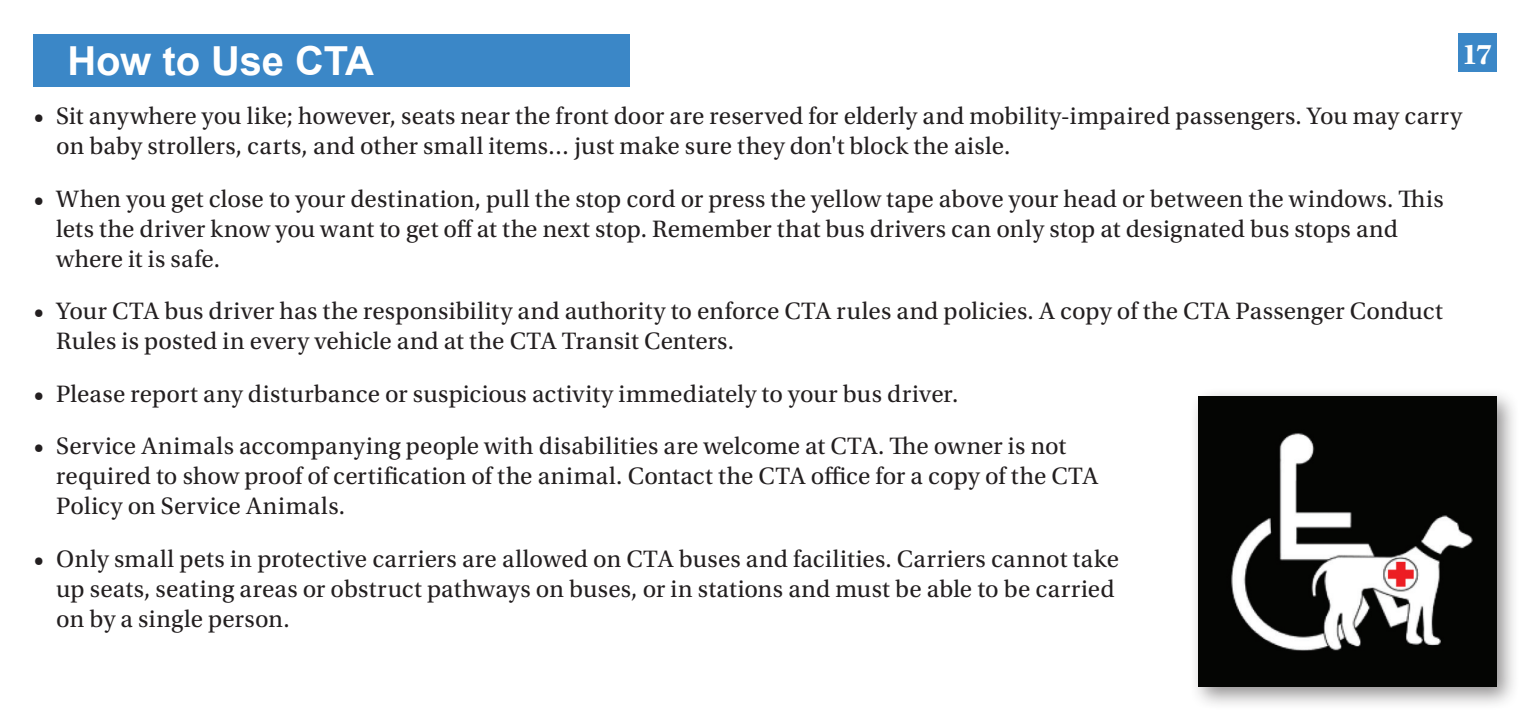
<style>
.page{position:relative;width:1530px;height:720px;background:#fff}
.page>*{position:absolute;margin:0;border:0;box-sizing:border-box;transform-origin:0 0}
.t1{font:700 40px "Arial";letter-spacing:-.005em;color:#fff}
.t2{font:700 30px "Utopia Std";color:#fff}
.t3{font:25px/30px "Utopia Std";letter-spacing:.01em;color:#231f20}
</style>
<div class="page">
<div style="left:1458px;top:34px;width:38px;height:38px;background:#3b87c7"></div>
<div style="left:34px;top:34px;width:596px;height:52px;background:#3b87c7"></div>
<div style="left:1189px;top:387px;width:332px;height:324px;background:#231f20;opacity:.5"></div>
<img style="left:1199px;top:396px;width:297px;height:290px">
<h1 class="t1" style="left:68px;top:32px;width:308px">How to Use CTA</h1>
<p class="t2" style="left:1462px;top:37px;width:31px">17</p>
<p class="t3" style="left:56px;top:102px;width:1408px;text-indent:-22px">• Sit anywhere you like; however, seats near the front door are reserved for elderly and mobility-impaired passengers. You may carry on baby strollers, carts, and other small items… just make sure they don't block the aisle.</p>
<p class="t3" style="left:56px;top:184px;width:1389px;text-indent:-22px">• When you get close to your destination, pull the stop cord or press the yellow tape above your head or between the windows. This lets the driver know you want to get off at the next stop. Remember that bus drivers can only stop at designated bus stops and where it is safe.</p>
<p class="t3" style="left:56px;top:297px;width:1388px;text-indent:-22px">• Your CTA bus driver has the responsibility and authority to enforce CTA rules and policies. A copy of the CTA Passenger Conduct<br>Rules is posted in every vehicle and at the CTA Transit Centers.</p>
<p class="t3" style="left:34px;top:379px;width:926px">• Please report any disturbance or suspicious activity immediately to your bus driver.</p>
<p class="t3" style="left:56px;top:432px;width:1044px;text-indent:-22px">• Service Animals accompanying people with disabilities are welcome at CTA. The owner is not required to show proof of certification of the animal. Contact the CTA office for a copy of the CTA<br>Policy on Service Animals.</p>
<p class="t3" style="left:56px;top:544px;width:1064px;text-indent:-22px">• Only small pets in protective carriers are allowed on CTA buses and facilities. Carriers cannot take up seats, seating areas or obstruct pathways on buses, or in stations and must be able to be carried on by a single person.</p>
</div>
